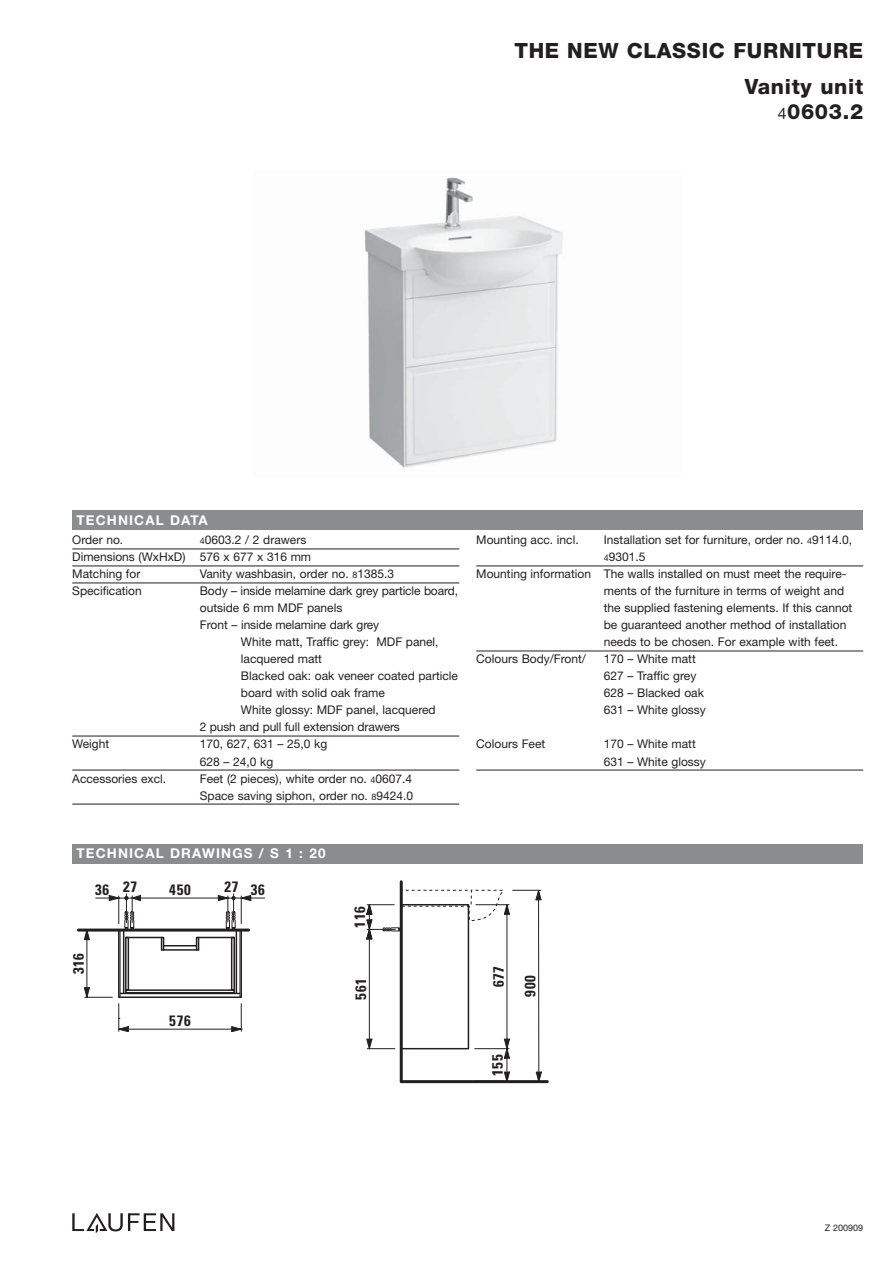
<style>
.page{position:relative;width:893px;height:1263px;background:#fff}
.page>*{position:absolute;margin:0;border:0;box-sizing:border-box;transform-origin:0 0}
.t1{font:800 21px/25.5px "Helvetica Neue";letter-spacing:.03em;color:#231f20;text-align:right}
.t2{font:700 condensed 15px "Univers";letter-spacing:.05em;color:#231f20}
.t3{font:700 13.5px "Helvetica Neue";letter-spacing:.085em;color:#fff}
.t4{font:12px/17px "Helvetica Neue";color:#231f20}
.t5{font:9px "Helvetica Neue";color:#231f20}
.s1{font-weight:400;font-size:15.75px}
.s2{font-size:9px}
</style>
<div class="page">
<svg style="left:72px;top:1213px;width:102px;height:20px"></svg>
<div style="left:72px;top:844px;width:791px;height:19px;background:#8a8c8e"></div>
<div style="left:72px;top:510px;width:791px;height:19px;background:#8a8c8e"></div>
<hr style="left:72px;top:549px;width:387px;height:1px;background:#231f20">
<hr style="left:72px;top:566px;width:387px;height:1px;background:#231f20">
<hr style="left:72px;top:583px;width:387px;height:1px;background:#231f20">
<hr style="left:72px;top:736px;width:387px;height:1px;background:#231f20">
<hr style="left:72px;top:770px;width:387px;height:1px;background:#231f20">
<hr style="left:72px;top:804px;width:387px;height:1px;background:#231f20">
<hr style="left:476px;top:566px;width:387px;height:1px;background:#231f20">
<hr style="left:476px;top:651px;width:387px;height:1px;background:#231f20">
<hr style="left:476px;top:770px;width:387px;height:1px;background:#231f20">
<img style="left:364px;top:177px;width:199px;height:291px">
<hr style="left:78px;top:928px;width:171px;height:3px;background:#231f20">
<div style="left:118px;top:929px;width:124px;height:69px;border:2px solid #231f20"></div>
<hr style="left:120px;top:993px;width:120px;height:1px;background:#231f20">
<hr style="left:162px;top:949px;width:37px;height:2px;background:#231f20">
<hr style="left:164px;top:945px;width:33px;height:1px;background:#231f20">
<hr style="left:240px;top:930px;width:1px;height:67px;background:#231f20">
<hr style="left:120px;top:930px;width:1px;height:67px;background:#231f20">
<hr style="left:236px;top:930px;width:1px;height:63px;background:#231f20">
<hr style="left:123px;top:930px;width:1px;height:63px;background:#231f20">
<div style="left:231px;top:937px;width:4px;height:54px;border:2px solid #231f20"></div>
<div style="left:125px;top:937px;width:4px;height:54px;border:2px solid #231f20"></div>
<div style="left:125px;top:989px;width:110px;height:4px;border:2px solid #231f20"></div>
<hr style="left:96px;top:898px;width:36px;height:1px;background:#231f20">
<hr style="left:132px;top:898px;width:96px;height:1px;background:#231f20">
<svg style="left:195px;top:894px;width:70px;height:57px"></svg>
<hr style="left:87px;top:930px;width:1px;height:67px;background:#231f20">
<svg style="left:84px;top:931px;width:6px;height:9px"></svg>
<svg style="left:109px;top:894px;width:56px;height:57px"></svg>
<svg style="left:84px;top:987px;width:28px;height:11px"></svg>
<hr style="left:119px;top:1029px;width:122px;height:1px;background:#231f20">
<svg style="left:118px;top:1004px;width:11px;height:28px"></svg>
<svg style="left:231px;top:1004px;width:11px;height:28px"></svg>
<hr style="left:400px;top:882px;width:3px;height:200px;background:#231f20">
<hr style="left:401px;top:1080px;width:146px;height:3px;background:#231f20">
<div style="left:400px;top:904px;width:69px;height:145px;border:2px solid #231f20"></div>
<div style="left:401px;top:890px;width:71px;height:16px;border:1px dashed #231f20"></div>
<hr style="left:507px;top:1049px;width:1px;height:33px;background:#231f20">
<hr style="left:369px;top:929px;width:1px;height:120px;background:#231f20">
<svg style="left:366px;top:1039px;width:29px;height:10px"></svg>
<hr style="left:475px;top:1048px;width:34px;height:1px;background:#231f20">
<hr style="left:538px;top:890px;width:1px;height:192px;background:#231f20">
<svg style="left:501px;top:1072px;width:9px;height:9px"></svg>
<svg style="left:532px;top:1072px;width:10px;height:9px"></svg>
<svg style="left:366px;top:904px;width:36px;height:35px"></svg>
<hr style="left:507px;top:905px;width:1px;height:144px;background:#231f20">
<svg style="left:504px;top:1039px;width:6px;height:19px"></svg>
<svg style="left:468px;top:889px;width:73px;height:60px"></svg>
<h1 class="t1" style="left:514px;top:39px;width:350px">THE NEW CLASSIC FURNITURE</h1>
<h1 class="t1" style="left:745px;top:75px;width:120px">Vanity unit<br><span class="s1">4</span>0603.2</h1>
<p class="t3" style="left:77px;top:515px;width:133px">TECHNICAL DATA</p>
<p class="t4" style="left:72px;top:533px;width:53px">Order no.</p>
<p class="t4" style="left:72px;top:533px;width:240px;text-indent:128px"><span class="s2">4</span>0603.2 / 2 drawers<br>Dimensions (WxHxD) 576 x 677 x 316 mm<br>Matching for</p>
<p class="t4" style="left:200px;top:567px;width:196px">Vanity washbasin, order no. <span class="s2">8</span>1385.3</p>
<p class="t4" style="left:72px;top:584px;width:71px">Specification</p>
<p class="t4" style="left:200px;top:584px;width:260px">Body – inside melamine dark grey particle board,</p>
<p class="t4" style="left:200px;top:601px;width:144px">outside 6 mm MDF panels</p>
<p class="t4" style="left:200px;top:618px;width:181px">Front – inside melamine dark grey</p>
<p class="t4" style="left:241px;top:635px;width:199px">White matt, Traffic grey: MDF panel,</p>
<p class="t4" style="left:241px;top:652px;width:83px">lacquered matt</p>
<p class="t4" style="left:241px;top:669px;width:219px">Blacked oak: oak veneer coated particle</p>
<p class="t4" style="left:241px;top:686px;width:145px">board with solid oak frame</p>
<p class="t4" style="left:241px;top:703px;width:196px">White glossy: MDF panel, lacquered</p>
<p class="t4" style="left:200px;top:720px;width:201px">2 push and pull full extension drawers</p>
<p class="t4" style="left:72px;top:737px;width:38px">Weight</p>
<p class="t4" style="left:200px;top:737px;width:129px">170, 627, 631 – 25,0 kg<br>628 – 24,0 kg</p>
<p class="t4" style="left:72px;top:771px;width:95px">Accessories excl.</p>
<p class="t4" style="left:200px;top:771px;width:215px">Feet (2 pieces), white order no. <span class="s2">4</span>0607.4<br>Space saving siphon, order no. <span class="s2">8</span>9424.0</p>
<p class="t3" style="left:77px;top:849px;width:250px">TECHNICAL DRAWINGS / S 1 : 20</p>
<p class="t2" style="left:95px;top:882px;width:43px">36 27</p>
<p class="t2" style="left:169px;top:884px;width:23px">450</p>
<p class="t2" style="left:224px;top:882px;width:42px">27 36</p>
<p class="t2" style="left:73px;top:974px;width:23px;rotate:-90deg">316</p>
<p class="t2" style="left:169px;top:1015px;width:23px">576</p>
<p class="t2" style="left:354px;top:928px;width:23px;rotate:-90deg">116</p>
<p class="t2" style="left:355px;top:1000px;width:23px;rotate:-90deg">561</p>
<p class="t4" style="left:476px;top:533px;width:104px">Mounting acc. incl.</p>
<p class="t4" style="left:604px;top:533px;width:250px">Installation set for furniture, order no. <span class="s2">4</span>9114.0,</p>
<p class="t4" style="left:604px;top:550px;width:43px"><span class="s2">4</span>9301.5</p>
<p class="t4" style="left:476px;top:567px;width:372px">Mounting information The walls installed on must meet the require-</p>
<p class="t4" style="left:604px;top:584px;width:242px">ments of the furniture in terms of weight and</p>
<p class="t4" style="left:604px;top:601px;width:250px">the supplied fastening elements. If this cannot</p>
<p class="t4" style="left:604px;top:618px;width:244px">be guaranteed another method of installation</p>
<p class="t4" style="left:604px;top:635px;width:236px">needs to be chosen. For example with feet.</p>
<p class="t4" style="left:476px;top:652px;width:111px">Colours Body/Front/</p>
<p class="t4" style="left:604px;top:652px;width:104px">170 – White matt<br>627 – Traffic grey<br>628 – Blacked oak<br>631 – White glossy</p>
<p class="t4" style="left:476px;top:737px;width:70px">Colours Feet</p>
<p class="t4" style="left:604px;top:737px;width:104px">170 – White matt<br>631 – White glossy</p>
<p class="t2" style="left:493px;top:987px;width:23px;rotate:-90deg">677</p>
<p class="t2" style="left:525px;top:997px;width:23px;rotate:-90deg">900</p>
<p class="t2" style="left:492px;top:1076px;width:23px;rotate:-90deg">155</p>
<p class="t5" style="left:825px;top:1224px;width:40px">Z 200909</p>
</div>
